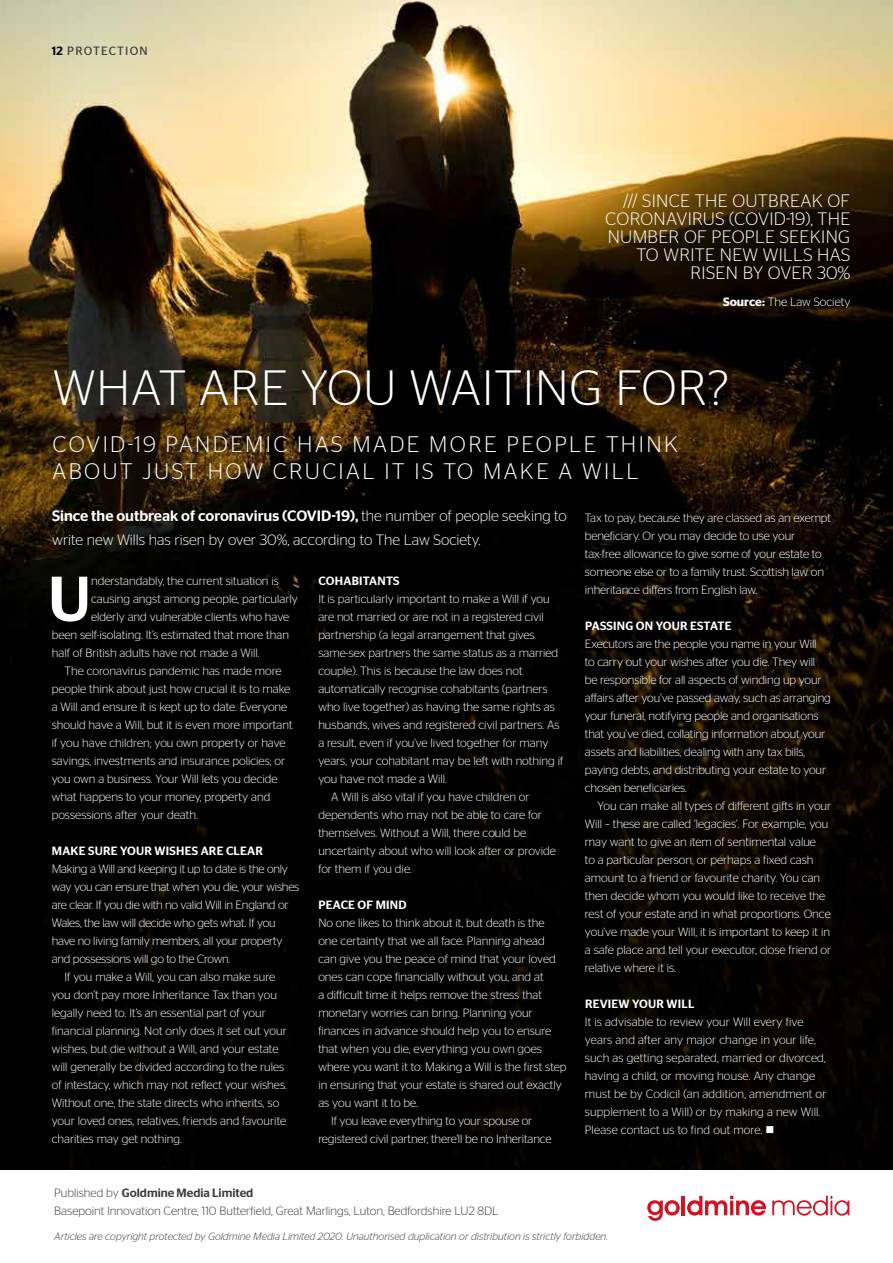
<style>
.page{position:relative;width:893px;height:1263px;background:#fff}
.page>*{position:absolute;margin:0;border:0;box-sizing:border-box;transform-origin:0 0}
.t1{font:500 63.45px "Stag Sans";color:#fff}
.t2{font:300 49.5px "Stag Sans";letter-spacing:.02em;color:#fff}
.t3{font:300 22.5px/27px "Stag Sans";letter-spacing:.11em;color:#fff}
.t4{font:300 18px/18px "Stag Sans";letter-spacing:.02em;color:#fff;text-align:right}
.t5{font:300 15px/24px "Stag Sans";color:#fff}
.t6{font:300 12px/18px "Stag Sans";color:#fff}
.t7{font:300 12px "Stag Sans";letter-spacing:-.02em;color:#fff}
.t8{font:300 12px/18px "Stag Sans";color:#3c3c3b}
.t9{font:500 12px "Stag Sans";letter-spacing:.02em;color:#fff}
.t10{font:12px "Stag Sans";letter-spacing:.1em;color:#3c3c3b}
.t11{font:italic 300 10.5px "Stag Sans";color:#3c3c3b}
.s1{font-weight:500;color:#000}
.s2{font-weight:600}
.s3{font-weight:500}
</style>
<div class="page">
<img style="left:0;top:0;width:893px;height:1169px">
<svg style="left:647px;top:1200px;width:33px;height:21px"></svg>
<hr style="left:682px;top:1196px;width:3px;height:19px;background:#d51224">
<svg style="left:687px;top:1196px;width:79px;height:19px"></svg>
<svg style="left:772px;top:1196px;width:77px;height:20px"></svg>
<p class="t10" style="left:52px;top:44px;width:97px"><span class="s1">12</span> PROTECTION</p>
<h3 class="t4" style="left:605px;top:191px;width:247px">/// SINCE THE OUTBREAK OF<br>CORONAVIRUS (COVID-19), THE<br>NUMBER OF PEOPLE SEEKING<br>TO WRITE NEW WILLS HAS<br>RISEN BY OVER 30%</h3>
<p class="t6" style="left:723px;top:293px;width:129px"><span class="s2">Source:</span> The Law Society</p>
<h2 class="t2" style="left:53px;top:361px;width:678px">WHAT ARE YOU WAITING FOR?</h2>
<h3 class="t3" style="left:52px;top:430px;width:627px">COVID-19 PANDEMIC HAS MADE MORE PEOPLE THINK<br>ABOUT JUST HOW CRUCIAL IT IS TO MAKE A WILL</h3>
<p class="t5" style="left:52px;top:504px;width:516px"><span class="s3">Since the outbreak of coronavirus (COVID-19),</span> the number of people seeking to write new Wills has risen by over 30%, according to The Law Society.</p>
<h1 class="t1" style="left:48px;top:562px;width:45px">U</h1>
<p class="t6" style="left:91px;top:572px;width:189px">nderstandably, the current situation is</p>
<p class="t6" style="left:585px;top:509px;width:248px">Tax to pay, because they are classed as an exempt beneficiary. Or you may decide to use your tax-free allowance to give some of your estate to someone else or to a family trust. Scottish law on inheritance differs from English law.</p>
<p class="t9" style="left:585px;top:619px;width:148px">PASSING ON YOUR ESTATE</p>
<p class="t6" style="left:585px;top:635px;width:248px">Executors are the people you name in your Will<br>to carry out your wishes after you die. They will<br>be responsible for all aspects of winding up your affairs after you’ve passed away, such as arranging your funeral, notifying people and organisations that you’ve died, collating information about your assets and liabilities, dealing with any tax bills, paying debts, and distributing your estate to your chosen beneficiaries.</p>
<p class="t6" style="left:585px;top:797px;width:248px;text-indent:13px">You can make all types of different gifts in your Will – these are called ‘legacies’. For example, you may want to give an item of sentimental value<br>to a particular person, or perhaps a fixed cash amount to a friend or favourite charity. You can then decide whom you would like to receive the rest of your estate and in what proportions. Once you've made your Will, it is important to keep it in a safe place and tell your executor, close friend or relative where it is.</p>
<p class="t9" style="left:585px;top:997px;width:111px">REVIEW YOUR WILL</p>
<p class="t6" style="left:585px;top:1013px;width:243px">It is advisable to review your Will every five years and after any major change in your life, such as getting separated, married or divorced, having a child, or moving house. Any change must be by Codicil (an addition, amendment or supplement to a Will) or by making a new Will.<br>Please contact us to find out more. ■</p>
<p class="t9" style="left:318px;top:574px;width:83px">COHABITANTS</p>
<p class="t6" style="left:318px;top:590px;width:233px">It is particularly important to make a Will if you</p>
<p class="t6" style="left:318px;top:608px;width:227px">are not married or are not in a registered civil</p>
<p class="t6" style="left:318px;top:626px;width:218px">partnership (a legal arrangement that gives</p>
<p class="t6" style="left:318px;top:644px;width:241px">same-sex partners the same status as a married</p>
<p class="t6" style="left:318px;top:662px;width:206px">couple). This is because the law does not</p>
<p class="t6" style="left:318px;top:680px;width:231px">automatically recognise cohabitants (partners</p>
<p class="t6" style="left:318px;top:698px;width:238px">who live together) as having the same rights as</p>
<p class="t6" style="left:318px;top:716px;width:243px">husbands, wives and registered civil partners. As</p>
<p class="t6" style="left:318px;top:734px;width:232px">a result, even if you've lived together for many</p>
<p class="t6" style="left:318px;top:752px;width:246px">years, your cohabitant may be left with nothing if</p>
<p class="t6" style="left:318px;top:770px;width:130px">you have not made a Will.</p>
<p class="t6" style="left:331px;top:788px;width:200px">A Will is also vital if you have children or</p>
<p class="t6" style="left:318px;top:806px;width:225px">dependents who may not be able to care for</p>
<p class="t6" style="left:318px;top:824px;width:209px">themselves. Without a Will, there could be</p>
<p class="t6" style="left:318px;top:842px;width:239px">uncertainty about who will look after or provide</p>
<p class="t6" style="left:318px;top:860px;width:95px">for them if you die.</p>
<p class="t9" style="left:318px;top:898px;width:90px">PEACE OF MIND</p>
<p class="t6" style="left:318px;top:914px;width:228px">No one likes to think about it, but death is the</p>
<p class="t6" style="left:318px;top:932px;width:228px">one certainty that we all face. Planning ahead</p>
<p class="t6" style="left:318px;top:950px;width:239px">can give you the peace of mind that your loved</p>
<p class="t6" style="left:318px;top:968px;width:227px">ones can cope financially without you, and at</p>
<p class="t6" style="left:318px;top:986px;width:225px">a difficult time it helps remove the stress that</p>
<p class="t6" style="left:318px;top:1004px;width:216px">monetary worries can bring. Planning your</p>
<p class="t6" style="left:318px;top:1022px;width:235px">finances in advance should help you to ensure</p>
<p class="t6" style="left:318px;top:1040px;width:225px">that when you die, everything you own goes</p>
<p class="t6" style="left:318px;top:1058px;width:250px">where you want it to. Making a Will is the first step</p>
<p class="t6" style="left:318px;top:1076px;width:245px">in ensuring that your estate is shared out exactly</p>
<p class="t6" style="left:318px;top:1094px;width:101px">as you want it to be.</p>
<p class="t6" style="left:331px;top:1112px;width:203px">If you leave everything to your spouse or</p>
<p class="t6" style="left:318px;top:1130px;width:235px">registered civil partner, there'll be no Inheritance</p>
<p class="t6" style="left:91px;top:590px;width:208px">causing angst among people, particularly</p>
<p class="t6" style="left:91px;top:608px;width:200px">elderly and vulnerable clients who have</p>
<p class="t6" style="left:52px;top:626px;width:239px">been self-isolating. It’s estimated that more than</p>
<p class="t6" style="left:52px;top:644px;width:209px">half of British adults have not made a Will.</p>
<p class="t6" style="left:65px;top:662px;width:219px">The coronavirus pandemic has made more</p>
<p class="t6" style="left:52px;top:680px;width:240px">people think about just how crucial it is to make</p>
<p class="t6" style="left:52px;top:698px;width:237px">a Will and ensure it is kept up to date. Everyone</p>
<p class="t6" style="left:52px;top:716px;width:242px">should have a Will, but it is even more important</p>
<p class="t6" style="left:52px;top:734px;width:235px">if you have children; you own property or have</p>
<p class="t6" style="left:52px;top:752px;width:235px">savings, investments and insurance policies; or</p>
<p class="t6" style="left:52px;top:770px;width:227px">you own a business. Your Will lets you decide</p>
<p class="t6" style="left:52px;top:788px;width:220px">what happens to your money, property and</p>
<p class="t6" style="left:52px;top:806px;width:147px">possessions after your death.</p>
<p class="t9" style="left:52px;top:844px;width:213px">MAKE SURE YOUR WISHES ARE CLEAR</p>
<p class="t7" style="left:52px;top:862px;width:238px">Making a Will and keeping it up to date is the only</p>
<p class="t7" style="left:52px;top:880px;width:249px">way you can ensure that when you die, your wishes</p>
<p class="t7" style="left:52px;top:898px;width:238px">are clear. If you die with no valid Will in England or</p>
<p class="t7" style="left:52px;top:916px;width:225px">Wales, the law will decide who gets what. If you</p>
<p class="t7" style="left:52px;top:934px;width:232px">have no living family members, all your property</p>
<p class="t7" style="left:52px;top:952px;width:180px">and possessions will go to the Crown.</p>
<p class="t6" style="left:65px;top:968px;width:212px">If you make a Will, you can also make sure</p>
<p class="t6" style="left:52px;top:986px;width:227px">you don’t pay more Inheritance Tax than you</p>
<p class="t6" style="left:52px;top:1004px;width:216px">legally need to. It’s an essential part of your</p>
<p class="t6" style="left:52px;top:1022px;width:237px">financial planning. Not only does it set out your</p>
<p class="t6" style="left:52px;top:1040px;width:228px">wishes, but die without a Will, and your estate</p>
<p class="t6" style="left:52px;top:1058px;width:234px">will generally be divided according to the rules</p>
<p class="t6" style="left:52px;top:1076px;width:237px">of intestacy, which may not reflect your wishes.</p>
<p class="t6" style="left:52px;top:1094px;width:229px">Without one, the state directs who inherits, so</p>
<p class="t6" style="left:52px;top:1112px;width:236px">your loved ones, relatives, friends and favourite</p>
<p class="t6" style="left:52px;top:1130px;width:132px">charities may get nothing.</p>
<p class="t8" style="left:54px;top:1183px;width:446px">Published by <span class="s3">Goldmine Media Limited<br></span>Basepoint Innovation Centre, 110 Butterfield, Great Marlings, Luton, Bedfordshire LU2 8DL</p>
<p class="t11" style="left:54px;top:1231px;width:555px">Articles are copyright protected by Goldmine Media Limited 2020. Unauthorised duplication or distribution is strictly forbidden.</p>
</div>
